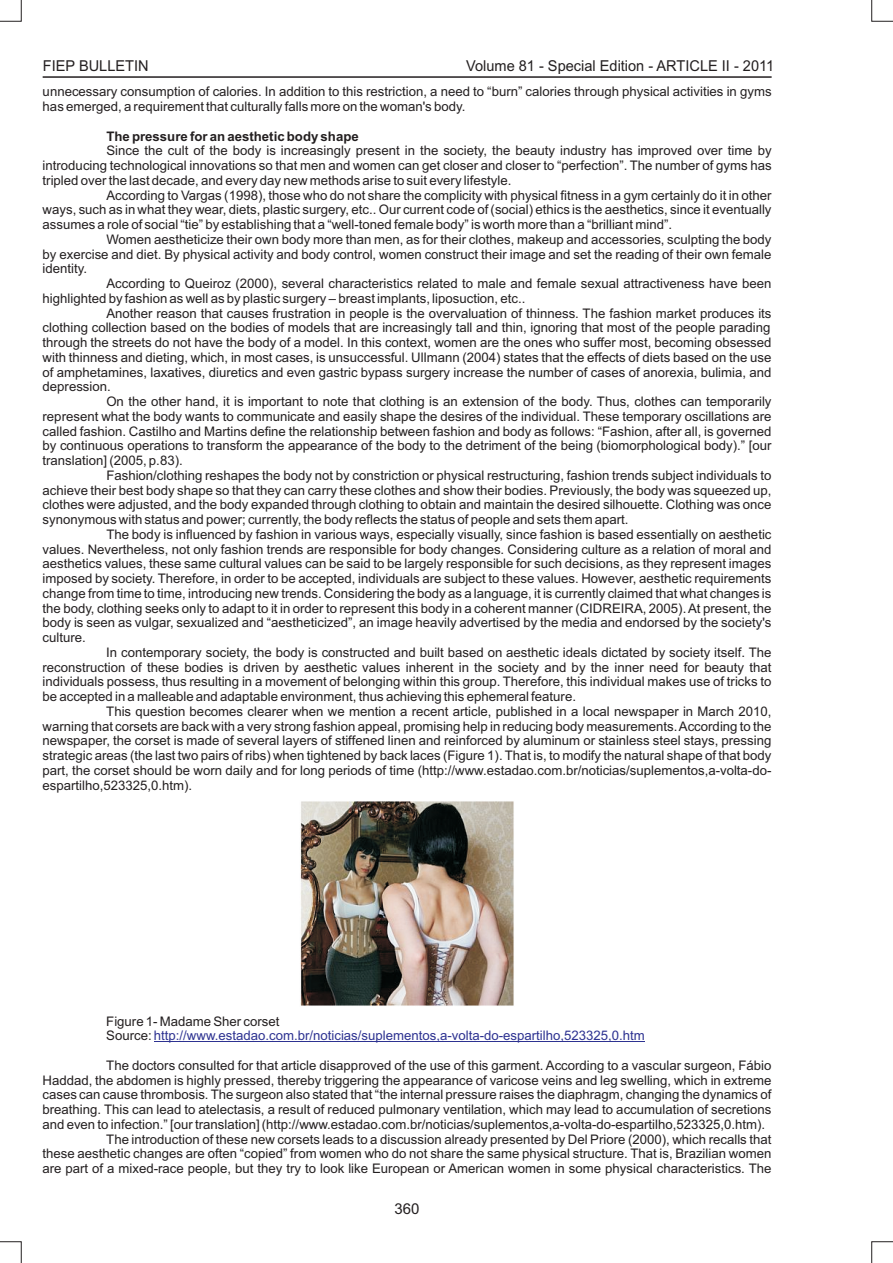
<style>
.page{position:relative;width:893px;height:1263px;background:#fff}
.page>*{position:absolute;margin:0;border:0;box-sizing:border-box;transform-origin:0 0}
.t1{font:15px "Arial";color:#231f20}
.t2{font:13.2px/14.7px "Arial";color:#231f20}
.t3{font:13.2px/14.7px "Arial";color:#2d3291}
.t4{font:700 13.2px "Arial";color:#231f20}
.s1{color:#231f20}
</style>
<div class="page">
<svg style="left:871px;top:0;width:22px;height:22px"></svg>
<svg style="left:0;top:0;width:22px;height:22px"></svg>
<svg style="left:0;top:1241px;width:22px;height:22px"></svg>
<svg style="left:871px;top:1241px;width:22px;height:22px"></svg>
<hr style="left:43px;top:76px;width:729px;height:2px;background:#231f20">
<hr style="left:154px;top:1041px;width:491px;height:1px;background:#2d3291">
<img style="left:300px;top:801px;width:214px;height:205px">
<p class="t1" style="left:43px;top:60px;width:107px">FIEP BULLETIN</p>
<p class="t1" style="left:466px;top:60px;width:310px">Volume 81 - Special Edition - ARTICLE II - 2011</p>
<p class="t2" style="left:43px;top:86px;width:730px">unnecessary consumption of calories. In addition to this restriction, a need to “burn” calories through physical activities in gyms has emerged, a requirement that culturally falls more on the woman's body.</p>
<p class="t4" style="left:106px;top:131px;width:254px">The pressure for an aesthetic body shape</p>
<p class="t2" style="left:106px;top:145px;width:667px">Since the cult of the body is increasingly present in the society, the beauty industry has improved over time by</p>
<p class="t2" style="left:43px;top:159px;width:730px">introducing technological innovations so that men and women can get closer and closer to “perfection”. The number of gyms has</p>
<p class="t2" style="left:43px;top:174px;width:470px">tripled over the last decade, and every day new methods arise to suit every lifestyle.</p>
<p class="t2" style="left:106px;top:189px;width:667px">According to Vargas (1998), those who do not share the complicity with physical fitness in a gym certainly do it in other</p>
<p class="t2" style="left:43px;top:204px;width:730px">ways, such as in what they wear, diets, plastic surgery, etc.. Our current code of (social) ethics is the aesthetics, since it eventually</p>
<p class="t2" style="left:43px;top:218px;width:631px">assumes a role of social “tie” by establishing that a “well-toned female body” is worth more than a “brilliant mind”.</p>
<p class="t2" style="left:106px;top:233px;width:667px">Women aestheticize their own body more than men, as for their clothes, makeup and accessories, sculpting the body</p>
<p class="t2" style="left:43px;top:248px;width:730px">by exercise and diet. By physical activity and body control, women construct their image and set the reading of their own female</p>
<p class="t2" style="left:43px;top:263px;width:46px">identity.</p>
<p class="t2" style="left:106px;top:277px;width:667px">According to Queiroz (2000), several characteristics related to male and female sexual attractiveness have been</p>
<p class="t2" style="left:43px;top:292px;width:484px">highlighted by fashion as well as by plastic surgery – breast implants, liposuction, etc..</p>
<p class="t2" style="left:106px;top:307px;width:667px">Another reason that causes frustration in people is the overvaluation of thinness. The fashion market produces its</p>
<p class="t2" style="left:43px;top:322px;width:729px">clothing collection based on the bodies of models that are increasingly tall and thin, ignoring that most of the people parading</p>
<p class="t2" style="left:43px;top:336px;width:730px">through the streets do not have the body of a model. In this context, women are the ones who suffer most, becoming obsessed</p>
<p class="t2" style="left:43px;top:351px;width:730px">with thinness and dieting, which, in most cases, is unsuccessful. Ullmann (2004) states that the effects of diets based on the use</p>
<p class="t2" style="left:43px;top:366px;width:730px">of amphetamines, laxatives, diuretics and even gastric bypass surgery increase the number of cases of anorexia, bulimia, and</p>
<p class="t2" style="left:43px;top:381px;width:70px">depression.</p>
<p class="t2" style="left:106px;top:395px;width:667px">On the other hand, it is important to note that clothing is an extension of the body. Thus, clothes can temporarily</p>
<p class="t2" style="left:43px;top:410px;width:730px">represent what the body wants to communicate and easily shape the desires of the individual. These temporary oscillations are</p>
<p class="t2" style="left:43px;top:425px;width:730px">called fashion. Castilho and Martins define the relationship between fashion and body as follows: “Fashion, after all, is governed</p>
<p class="t2" style="left:43px;top:440px;width:730px">by continuous operations to transform the appearance of the body to the detriment of the being (biomorphological body).” [our</p>
<p class="t2" style="left:43px;top:454px;width:142px">translation] (2005, p.83).</p>
<p class="t2" style="left:106px;top:469px;width:667px">Fashion/clothing reshapes the body not by constriction or physical restructuring, fashion trends subject individuals to</p>
<p class="t2" style="left:43px;top:484px;width:730px">achieve their best body shape so that they can carry these clothes and show their bodies. Previously, the body was squeezed up,</p>
<p class="t2" style="left:43px;top:499px;width:730px">clothes were adjusted, and the body expanded through clothing to obtain and maintain the desired silhouette. Clothing was once</p>
<p class="t2" style="left:43px;top:513px;width:588px">synonymous with status and power; currently, the body reflects the status of people and sets them apart.</p>
<p class="t2" style="left:106px;top:528px;width:667px">The body is influenced by fashion in various ways, especially visually, since fashion is based essentially on aesthetic</p>
<p class="t2" style="left:43px;top:543px;width:730px">values. Nevertheless, not only fashion trends are responsible for body changes. Considering culture as a relation of moral and</p>
<p class="t2" style="left:43px;top:558px;width:730px">aesthetics values, these same cultural values can be said to be largely responsible for such decisions, as they represent images</p>
<p class="t2" style="left:43px;top:572px;width:730px">imposed by society. Therefore, in order to be accepted, individuals are subject to these values. However, aesthetic requirements</p>
<p class="t2" style="left:43px;top:587px;width:730px">change from time to time, introducing new trends. Considering the body as a language, it is currently claimed that what changes is</p>
<p class="t2" style="left:43px;top:602px;width:730px">the body, clothing seeks only to adapt to it in order to represent this body in a coherent manner (CIDREIRA, 2005). At present, the</p>
<p class="t2" style="left:43px;top:617px;width:730px">body is seen as vulgar, sexualized and “aestheticized”, an image heavily advertised by the media and endorsed by the society's</p>
<p class="t2" style="left:43px;top:631px;width:45px">culture.</p>
<p class="t2" style="left:106px;top:646px;width:667px">In contemporary society, the body is constructed and built based on aesthetic ideals dictated by society itself. The</p>
<p class="t2" style="left:43px;top:661px;width:730px">reconstruction of these bodies is driven by aesthetic values inherent in the society and by the inner need for beauty that</p>
<p class="t2" style="left:43px;top:676px;width:730px">individuals possess, thus resulting in a movement of belonging within this group. Therefore, this individual makes use of tricks to</p>
<p class="t2" style="left:43px;top:690px;width:535px">be accepted in a malleable and adaptable environment, thus achieving this ephemeral feature.</p>
<p class="t2" style="left:106px;top:705px;width:667px">This question becomes clearer when we mention a recent article, published in a local newspaper in March 2010,</p>
<p class="t2" style="left:43px;top:720px;width:730px">warning that corsets are back with a very strong fashion appeal, promising help in reducing body measurements. According to the</p>
<p class="t2" style="left:43px;top:735px;width:730px">newspaper, the corset is made of several layers of stiffened linen and reinforced by aluminum or stainless steel stays, pressing</p>
<p class="t2" style="left:43px;top:749px;width:730px">strategic areas (the last two pairs of ribs) when tightened by back laces (Figure 1). That is, to modify the natural shape of that body</p>
<p class="t2" style="left:43px;top:764px;width:730px">part, the corset should be worn daily and for long periods of time (http://www.estadao.com.br/noticias/suplementos,a-volta-do-</p>
<p class="t2" style="left:42px;top:779px;width:151px">espartilho,523325,0.htm).</p>
<p class="t3" style="left:106px;top:1015px;width:540px"><span class="s1">Figure 1- Madame Sher corset<br>Source:</span> http://www.estadao.com.br/noticias/suplementos,a-volta-do-espartilho,523325,0.htm</p>
<p class="t2" style="left:106px;top:1059px;width:667px">The doctors consulted for that article disapproved of the use of this garment. According to a vascular surgeon, Fábio</p>
<p class="t2" style="left:42px;top:1074px;width:730px">Haddad, the abdomen is highly pressed, thereby triggering the appearance of varicose veins and leg swelling, which in extreme</p>
<p class="t2" style="left:42px;top:1088px;width:730px">cases can cause thrombosis. The surgeon also stated that “the internal pressure raises the diaphragm, changing the dynamics of</p>
<p class="t2" style="left:42px;top:1103px;width:730px">breathing. This can lead to atelectasis, a result of reduced pulmonary ventilation, which may lead to accumulation of secretions</p>
<p class="t2" style="left:42px;top:1118px;width:724px">and even to infection.” [our translation] (http://www.estadao.com.br/noticias/suplementos,a-volta-do-espartilho,523325,0.htm).</p>
<p class="t2" style="left:106px;top:1133px;width:667px">The introduction of these new corsets leads to a discussion already presented by Del Priore (2000), which recalls that</p>
<p class="t2" style="left:42px;top:1147px;width:730px">these aesthetic changes are often “copied” from women who do not share the same physical structure. That is, Brazilian women</p>
<p class="t2" style="left:42px;top:1162px;width:730px">are part of a mixed-race people, but they try to look like European or American women in some physical characteristics. The</p>
<p class="t1" style="left:395px;top:1203px;width:27px">360</p>
</div>
